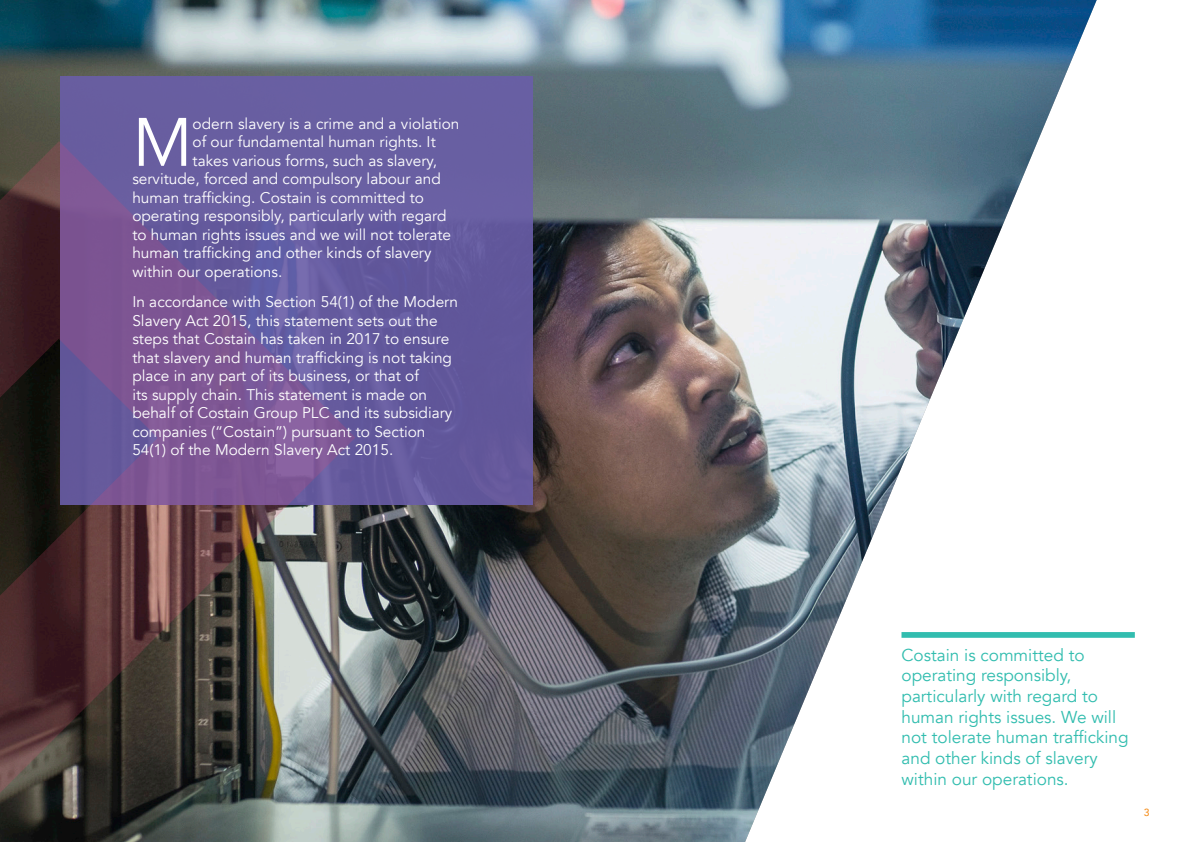
<style>
.page{position:relative;width:1191px;height:842px;background:#fff}
.page>*{position:absolute;margin:0;border:0;box-sizing:border-box;transform-origin:0 0}
.Body_Text_-_1st_Lett{font:67.7px "Avenir";color:#fff}
.Pull_Quote_-_Below_L{font:17.2px/20.6px "Avenir";color:#32bdaf}
.Section_Body_Text{font:15.4px/18.5px "Avenir";color:#fff}
.Body_Text_-_1st_Lett-2{font:15.4px "Avenir";color:#fff}
.t1{font:500 10.3px "Avenir";color:#f68f1e}
</style>
<div class="page">
<img style="left:0;top:0;width:1096px;height:842px">
<div style="left:60px;top:77px;width:473px;height:428px;background:#685d9f"></div>
<svg style="left:0;top:141px;width:355px;height:692px"></svg>
<div style="left:901px;top:632px;width:233px;height:6px;background:#32bdaf"></div>
<p class="Body_Text_-_1st_Lett" style="left:132px;top:102px;width:62px">M</p>
<p class="Body_Text_-_1st_Lett-2" style="left:193px;top:114px;width:268px">odern slavery is a crime and a violation</p>
<p class="Body_Text_-_1st_Lett-2" style="left:193px;top:133px;width:245px">of our fundamental human rights. It</p>
<p class="Body_Text_-_1st_Lett-2" style="left:193px;top:151px;width:246px">takes various forms, such as slavery,</p>
<p class="Body_Text_-_1st_Lett-2" style="left:132px;top:170px;width:310px">servitude, forced and compulsory labour and</p>
<p class="Body_Text_-_1st_Lett-2" style="left:132px;top:188px;width:293px">human trafficking. Costain is committed to</p>
<p class="Body_Text_-_1st_Lett-2" style="left:132px;top:207px;width:316px">operating responsibly, particularly with regard</p>
<p class="Body_Text_-_1st_Lett-2" style="left:132px;top:225px;width:320px">to human rights issues and we will not tolerate</p>
<p class="Body_Text_-_1st_Lett-2" style="left:132px;top:244px;width:301px">human trafficking and other kinds of slavery</p>
<p class="Body_Text_-_1st_Lett-2" style="left:132px;top:262px;width:151px">within our operations.</p>
<p class="Section_Body_Text" style="left:132px;top:293px;width:327px">In accordance with Section 54(1) of the Modern Slavery Act 2015, this statement sets out the steps that Costain has taken in 2017 to ensure that slavery and human trafficking is not taking place in any part of its business, or that of<br>its supply chain. This statement is made on behalf of Costain Group PLC and its subsidiary companies (“Costain”) pursuant to Section 54(1) of the Modern Slavery Act 2015.</p>
<p class="Pull_Quote_-_Below_L" style="left:901px;top:645px;width:229px">Costain is committed to operating responsibly, particularly with regard to human rights issues. We will not tolerate human trafficking and other kinds of slavery within our operations.</p>
<p class="t1" style="left:1143px;top:804px;width:7px">3</p>
</div>
